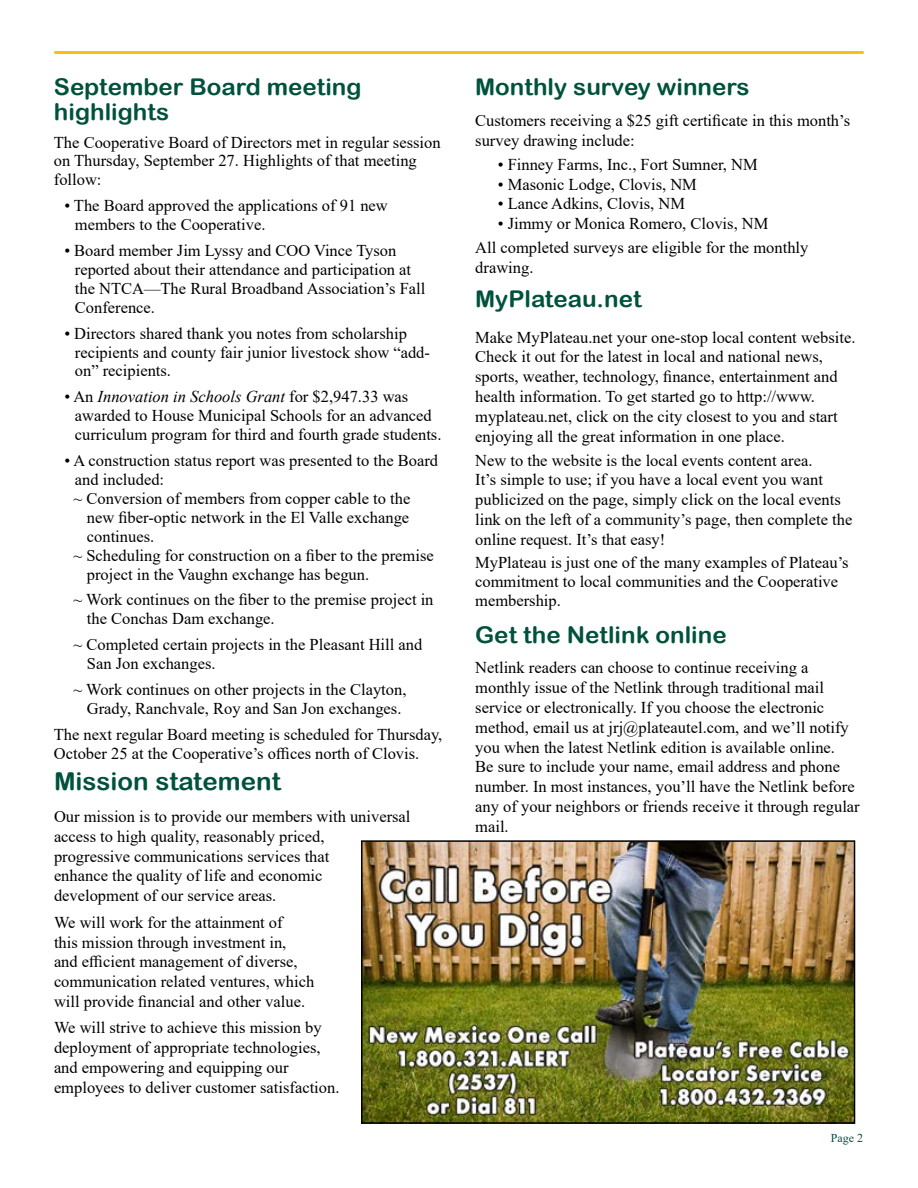
<style>
.page{position:relative;width:918px;height:1188px;background:#fff}
.page>*{position:absolute;margin:0;border:0;box-sizing:border-box;transform-origin:0 0}
.t1{font:24.75px "Arial Rounded MT Bold";color:#00523d;scale:1.05 1}
.t2{font:23.1px/25.2px "Arial Rounded MT Bold";color:#00523d;scale:1.05 1}
.t3{font:16.5px/19.8px "Times New Roman";color:#000}
.t4{font:12px "Times New Roman";color:#00523d}
.s1{font-style:italic}
</style>
<div class="page">
<hr style="left:55px;top:51px;width:808px;height:3px;background:#febe10">
<img style="left:364px;top:843px;width:488px;height:278px">
<div style="left:361px;top:840px;width:494px;height:284px;border:2px solid #000"></div>
<h2 class="t2" style="left:54px;top:74px;width:295px">September Board meeting highlights</h2>
<p class="t3" style="left:54px;top:132px;width:388px;line-height:18.9px">The Cooperative Board of Directors met in regular session on Thursday, September 27. Highlights of that meeting follow:</p>
<p class="t3" style="left:75px;top:196px;width:315px;line-height:19px;text-indent:-10px">• The Board approved the applications of 91 new members to the Cooperative.</p>
<p class="t3" style="left:75px;top:240px;width:352px;line-height:19px;text-indent:-10px">• Board member Jim Lyssy and COO Vince Tyson reported about their attendance and participation at the NTCA—The Rural Broadband Association’s Fall Conference.</p>
<p class="t3" style="left:75px;top:323px;width:357px;line-height:18.9px;text-indent:-10px">• Directors shared thank you notes from scholarship recipients and county fair junior livestock show “add&shy;on” recipients.</p>
<p class="t3" style="left:75px;top:387px;width:368px;line-height:18.9px;text-indent:-10px">• An <span class="s1">Innovation in Schools Grant</span> for $2,947.33 was awarded to House Municipal Schools for an advanced curriculum program for third and fourth grade students.</p>
<p class="t3" style="left:64px;top:450px;width:375px">• A construction status report was presented to the Board</p>
<p class="t3" style="left:75px;top:469px;width:91px">and included:</p>
<p class="t3" style="left:73px;top:488px;width:339px">~ Conversion of members from copper cable to the</p>
<p class="t3" style="left:87px;top:507px;width:324px">new fiber-optic network in the El Valle exchange</p>
<p class="t3" style="left:87px;top:526px;width:69px">continues.</p>
<p class="t3" style="left:73px;top:545px;width:362px">~ Scheduling for construction on a fiber to the premise</p>
<p class="t3" style="left:87px;top:564px;width:284px">project in the Vaughn exchange has begun.</p>
<p class="t3" style="left:87px;top:590px;width:348px;line-height:18.9px;text-indent:-13px">~ Work continues on the fiber to the premise project in the Conchas Dam exchange.</p>
<p class="t3" style="left:87px;top:635px;width:337px;line-height:18.9px;text-indent:-13px">~ Completed certain projects in the Pleasant Hill and<br>San Jon exchanges.</p>
<p class="t3" style="left:73px;top:679px;width:335px;line-height:19px;text-align:center">~ Work continues on other projects in the Clayton,<br>Grady, Ranchvale, Roy and San Jon exchanges.</p>
<p class="t3" style="left:54px;top:724px;width:390px;line-height:18.9px">The next regular Board meeting is scheduled for Thursday,<br>October 25 at the Cooperative’s offices north of Clovis.</p>
<h1 class="t1" style="left:54px;top:766px;width:218px">Mission statement</h1>
<p class="t3" style="left:54px;top:806px;width:358px">Our mission is to provide our members with universal access to high quality, reasonably priced,<br>progressive communications services that<br>enhance the quality of life and economic development of our service areas.</p>
<p class="t3" style="left:54px;top:912px;width:262px">We will work for the attainment of<br>this mission through investment in, and efficient management of diverse, communication related ventures, which will provide financial and other value.</p>
<p class="t3" style="left:54px;top:1018px;width:287px">We will strive to achieve this mission by deployment of appropriate technologies, and empowering and equipping our employees to deliver customer satisfaction.</p>
<h2 class="t2" style="left:475px;top:74px;width:263px">Monthly survey winners</h2>
<p class="t3" style="left:475px;top:110px;width:376px">Customers receiving a $25 gift certificate in this month’s survey drawing include:</p>
<p class="t3" style="left:498px;top:154px;width:261px">• Finney Farms, Inc., Fort Sumner, NM</p>
<p class="t3" style="left:498px;top:174px;width:201px">• Masonic Lodge, Clovis, NM</p>
<p class="t3" style="left:498px;top:193px;width:189px">• Lance Adkins, Clovis, NM</p>
<p class="t3" style="left:475px;top:211px;width:335px;line-height:24.2px;text-indent:23px">• Jimmy or Monica Romero, Clovis, NM<br>All completed surveys are eligible for the monthly</p>
<p class="t3" style="left:475px;top:257px;width:60px">drawing.</p>
<h2 class="t2" style="left:475px;top:286px;width:160px">MyPlateau.net</h2>
<p class="t3" style="left:475px;top:327px;width:382px">Make MyPlateau.net your one-stop local content website.<br>Check it out for the latest in local and national news, sports, weather, technology, finance, entertainment and health information. To get started go to http://www. myplateau.net, click on the city closest to you and start enjoying all the great information in one place.</p>
<p class="t3" style="left:475px;top:450px;width:379px">New to the website is the local events content area.<br>It’s simple to use; if you have a local event you want publicized on the page, simply click on the local events link on the left of a community’s page, then complete the online request. It’s that easy!</p>
<p class="t3" style="left:475px;top:553px;width:375px;line-height:18.9px">MyPlateau is just one of the many examples of Plateau’s commitment to local communities and the Cooperative membership.</p>
<h2 class="t2" style="left:475px;top:622px;width:241px">Get the Netlink online</h2>
<p class="t3" style="left:475px;top:657px;width:386px">Netlink readers can choose to continue receiving a monthly issue of the Netlink through traditional mail service or electronically. If you choose the electronic method, email us at jrj@plateautel.com, and we’ll notify you when the latest Netlink edition is available online.<br>Be sure to include your name, email address and phone number. In most instances, you’ll have the Netlink before any of your neighbors or friends receive it through regular mail.</p>
<p class="t4" style="left:831px;top:1130px;width:34px">Page 2</p>
</div>
